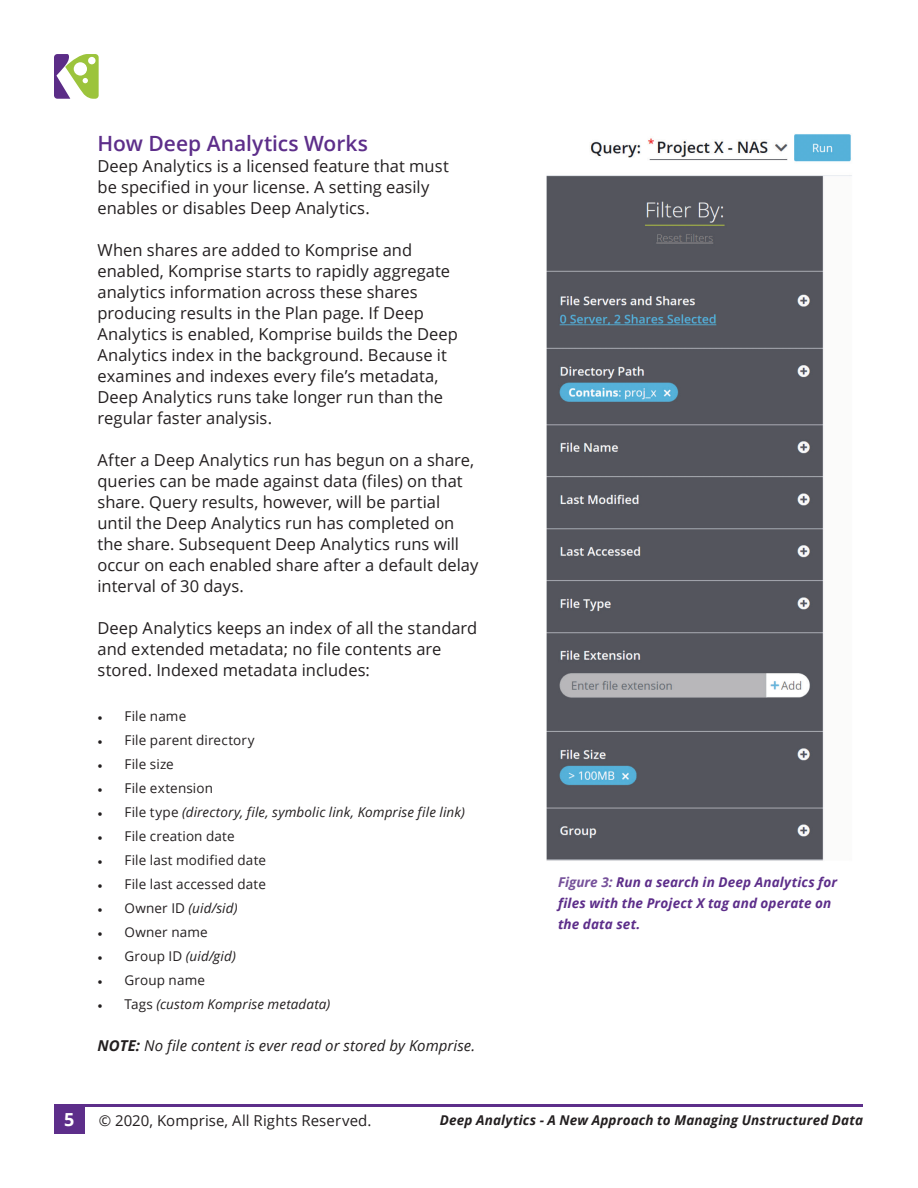
<style>
.page{position:relative;width:918px;height:1188px;background:#fff}
.page>*{position:absolute;margin:0;border:0;box-sizing:border-box;transform-origin:0 0}
.t1{font:600 21px "Open Sans";color:#5d2e8a}
.t2{font:700 18px "Open Sans";color:#fff}
.t3{font:16.5px/21px "Open Sans";color:#231f20}
.t4{font:italic 15px "Open Sans";letter-spacing:.005em;color:#231f20}
.t5{font:15px "Open Sans";letter-spacing:.005em;color:#231f20}
.t6{font:13.5px "Open Sans";letter-spacing:.01em;color:#231f20}
.t7{font:italic 13.5px "Open Sans";letter-spacing:.01em;color:#231f20}
.t8{font:italic 700 13.5px/21px "Open Sans";letter-spacing:.01em;color:#5d2e8a}
.t9{font:italic 700 13.5px "Open Sans";letter-spacing:.01em;color:#231f20}
.s1{font-family:"Minion Pro"}
.s2{font-family:"Minion Pro";font-style:normal}
.s3{font-style:normal}
.s4{font-weight:700}
.s5{color:#76519a}
</style>
<div class="page">
<div style="left:54px;top:1104px;width:31px;height:30px;background:#5d2e8a"></div>
<hr style="left:85px;top:1104px;width:778px;height:3px;background:#5d2e8a">
<svg style="left:54px;top:54px;width:45px;height:45px"></svg>
<img style="left:546px;top:134px;width:306px;height:727px">
<p class="t1" style="left:98px;top:129px;width:272px">How Deep Analytics Works</p>
<p class="t3" style="left:98px;top:155px;width:353px">Deep Analytics is a licensed feature that must be specified in your license. A setting easily enables or disables Deep Analytics.</p>
<p class="t3" style="left:98px;top:239px;width:362px">When shares are added to Komprise and enabled, Komprise starts to rapidly aggregate analytics information across these shares producing results in the Plan page. If Deep Analytics is enabled, Komprise builds the Deep Analytics index in the background. Because it examines and indexes every file’s metadata, Deep Analytics runs take longer run than the regular faster analysis.</p>
<p class="t3" style="left:98px;top:449px;width:382px">After a Deep Analytics run has begun on a share, queries can be made against data (files) on that share. Query results, however, will be partial until the Deep Analytics run has completed on the share. Subsequent Deep Analytics runs will occur on each enabled share after a default delay interval of 30 days.</p>
<p class="t3" style="left:98px;top:617px;width:381px">Deep Analytics keeps an index of all the standard and extended metadata; no file contents are stored. Indexed metadata includes:</p>
<p class="t6" style="left:98px;top:707px;width:90px"><span class="s1">•</span> File name</p>
<p class="t6" style="left:98px;top:731px;width:159px"><span class="s1">•</span> File parent directory</p>
<p class="t6" style="left:98px;top:755px;width:78px"><span class="s1">•</span> File size</p>
<p class="t6" style="left:98px;top:779px;width:117px"><span class="s1">•</span> File extension</p>
<p class="t7" style="left:98px;top:803px;width:369px"><span class="s2">•</span> <span class="s3">File type</span> (directory, file, symbolic link, Komprise file link)</p>
<p class="t6" style="left:98px;top:827px;width:139px"><span class="s1">•</span> File creation date</p>
<p class="t6" style="left:98px;top:851px;width:170px"><span class="s1">•</span> File last modified date</p>
<p class="t6" style="left:98px;top:875px;width:170px"><span class="s1">•</span> File last accessed date</p>
<p class="t7" style="left:98px;top:899px;width:142px"><span class="s2">•</span> <span class="s3">Owner ID</span> (uid/sid)</p>
<p class="t6" style="left:98px;top:923px;width:112px"><span class="s1">•</span> Owner name</p>
<p class="t7" style="left:98px;top:947px;width:140px"><span class="s2">•</span> <span class="s3">Group ID</span> (uid/gid)</p>
<p class="t6" style="left:98px;top:971px;width:109px"><span class="s1">•</span> Group name</p>
<p class="t7" style="left:98px;top:995px;width:234px"><span class="s2">•</span> <span class="s3">Tags</span> (custom Komprise metadata)</p>
<p class="t4" style="left:98px;top:1035px;width:379px"><span class="s4">NOTE:</span> No file content is ever read or stored by Komprise.</p>
<p class="t8" style="left:558px;top:871px;width:281px"><span class="s5">Figure 3:</span> Run a search in Deep Analytics for files with the Project X tag and operate on the data set.</p>
<p class="t2" style="left:64px;top:1107px;width:12px">5</p>
<p class="t5" style="left:99px;top:1110px;width:274px">© 2020, Komprise, All Rights Reserved.</p>
<p class="t9" style="left:440px;top:1110px;width:425px">Deep Analytics - A New Approach to Managing Unstructured Data</p>
</div>
